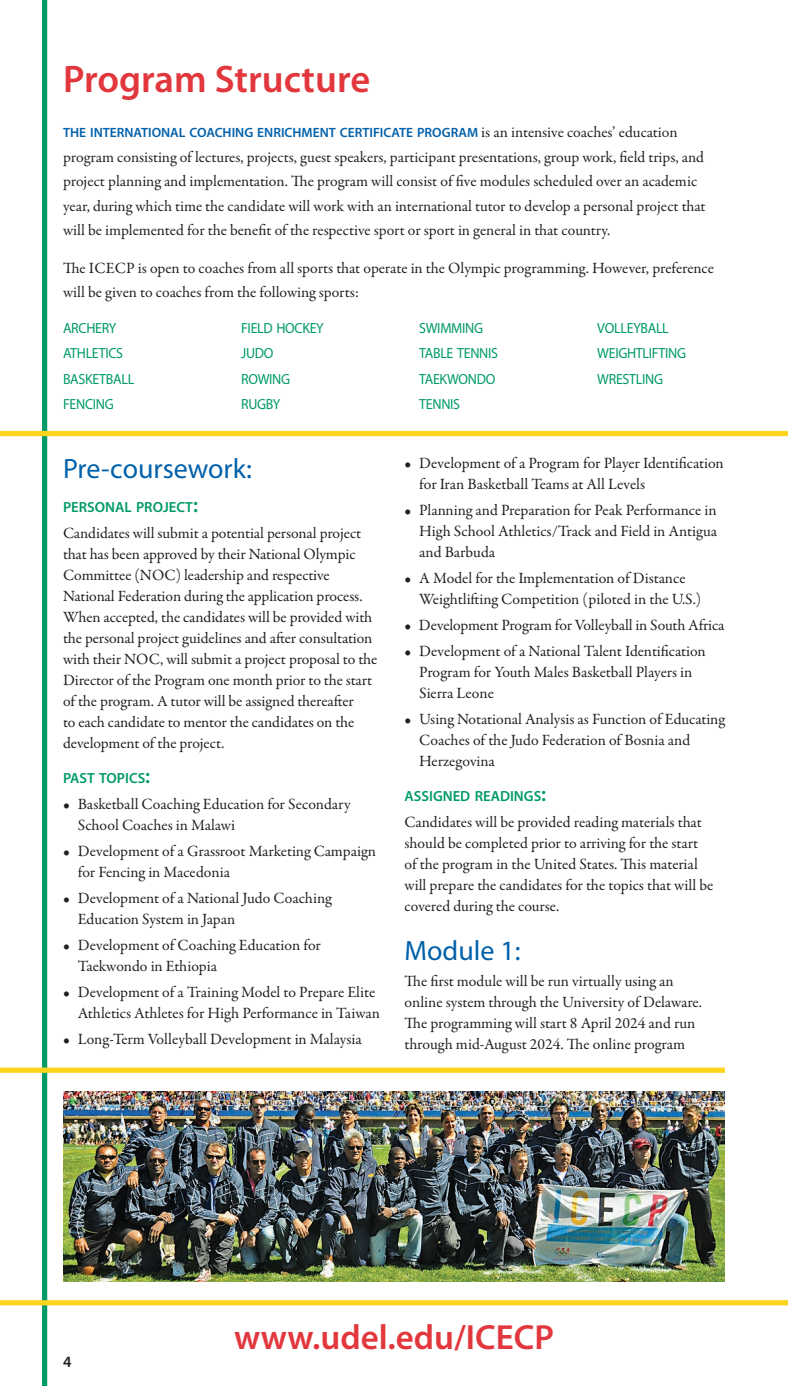
<style>
.page{position:relative;width:788px;height:1386px;background:#fff}
.page>*{position:absolute;margin:0;border:0;box-sizing:border-box;transform-origin:0 0}
.t1{font:600 38.5px "Myriad Pro";color:#e1373d}
.t2{font:600 35px "Myriad Pro";color:#e1373d}
.t3{font:28px "Myriad Pro";color:#0161aa}
.t4{font:15.75px/21px "Garamond Premr Pro";letter-spacing:-.005em;color:#231f20}
.t5{font:600 15.75px "Myriad Pro";color:#231f20}
.t6{font:14.7px/25.6px "Myriad Pro";letter-spacing:-.02em;color:#009a67;scale:.95 1}
.t7{font:600 14.7px "Myriad Pro";color:#009a67}
.t8{font:600 13.47px "Myriad Pro";color:#0161aa}
.s1{font-family:"Garamond Premr Pro";font-weight:400;font-size:15.75px;color:#231f20}
.s2{font-size:21px}
</style>
<div class="page">
<div style="left:42px;top:0;width:5px;height:1386px;background:#009a67"></div>
<div style="left:0;top:1300px;width:788px;height:5px;background:#fed41d"></div>
<div style="left:0;top:431px;width:788px;height:5px;background:#fed41d"></div>
<div style="left:0;top:1068px;width:724px;height:5px;background:#fed41d"></div>
<img style="left:63px;top:1091px;width:661px;height:191px">
<h1 class="t1" style="left:63px;top:54px;width:309px">Program Structure</h1>
<p class="t8" style="left:63px;top:124px;width:616px">THE INTERNATIONAL COACHING ENRICHMENT CERTIFICATE PROGRAM <span class="s1">is an intensive coaches’ education</span></p>
<p class="t4" style="left:63px;top:145px;width:644px;line-height:24.5px">program consisting of lectures, projects, guest speakers, participant presentations, group work, field trips, and project planning and implementation. The program will consist of five modules scheduled over an academic year, during which time the candidate will work with an international tutor to develop a personal project that will be implemented for the benefit of the respective sport or sport in general in that country.</p>
<p class="t4" style="left:63px;top:256px;width:652px;line-height:24.5px">The ICECP is open to coaches from all sports that operate in the Olympic programming. However, preference will be given to coaches from the following sports:</p>
<p class="t6" style="left:63px;top:315px;width:76px">ARCHERY<br>ATHLETICS<br>BASKETBALL<br>FENCING</p>
<p class="t6" style="left:241px;top:315px;width:89px">FIELD HOCKEY<br>JUDO<br>ROWING<br>RUGBY</p>
<p class="t6" style="left:419px;top:315px;width:84px">SWIMMING<br>TABLE TENNIS<br>TAEKWONDO<br>TENNIS</p>
<p class="t6" style="left:597px;top:315px;width:95px">VOLLEYBALL<br>WEIGHTLIFTING<br>WRESTLING</p>
<h3 class="t3" style="left:63px;top:451px;width:190px">Pre-coursework:</h3>
<p class="t7" style="left:63px;top:498px;width:136px">PERSONAL PROJECT<span class="s2">:</span></p>
<p class="t4" style="left:63px;top:523px;width:316px">Candidates will submit a potential personal project that has been approved by their National Olympic Committee (NOC) leadership and respective National Federation during the application process.<br>When accepted, the candidates will be provided with the personal project guidelines and after consultation with their NOC, will submit a project proposal to the Director of the Program one month prior to the start of the program. A tutor will be assigned thereafter<br>to each candidate to mentor the candidates on the development of the project.</p>
<p class="t7" style="left:63px;top:769px;width:89px">PAST TOPICS<span class="s2">:</span></p>
<p class="t4" style="left:78px;top:794px;width:274px;text-indent:-15px">• Basketball Coaching Education for Secondary<br>School Coaches in Malawi</p>
<p class="t4" style="left:78px;top:841px;width:300px;text-indent:-15px">• Development of a Grassroot Marketing Campaign for Fencing in Macedonia</p>
<p class="t4" style="left:78px;top:888px;width:255px;text-indent:-15px">• Development of a National Judo Coaching<br>Education System in Japan</p>
<p class="t4" style="left:78px;top:935px;width:245px;text-indent:-15px">• Development of Coaching Education for<br>Taekwondo in Ethiopia</p>
<p class="t4" style="left:78px;top:982px;width:304px;text-indent:-15px">• Development of a Training Model to Prepare Elite<br>Athletics Athletes for High Performance in Taiwan</p>
<p class="t4" style="left:63px;top:1029px;width:300px">• Long-Term Volleyball Development in Malaysia</p>
<p class="t4" style="left:419px;top:453px;width:306px;text-indent:-15px">• Development of a Program for Player Identification for Iran Basketball Teams at All Levels</p>
<p class="t4" style="left:419px;top:500px;width:299px;text-align:justify;text-indent:-15px">• Planning and Preparation for Peak Performance in High School Athletics/Track and Field in Antigua and Barbuda</p>
<p class="t4" style="left:419px;top:568px;width:283px;text-indent:-15px">• A Model for the Implementation of Distance<br>Weightlifting Competition (piloted in the U.S.)</p>
<p class="t4" style="left:404px;top:615px;width:321px">• Development Program for Volleyball in South Africa</p>
<p class="t4" style="left:419px;top:641px;width:288px;text-indent:-15px">• Development of a National Talent Identification<br>Program for Youth Males Basketball Players in<br>Sierra Leone</p>
<p class="t4" style="left:419px;top:709px;width:307px;text-indent:-15px">• Using Notational Analysis as Function of Educating<br>Coaches of the Judo Federation of Bosnia and<br>Herzegovina</p>
<p class="t7" style="left:404px;top:787px;width:143px">ASSIGNED READINGS<span class="s2">:</span></p>
<p class="t4" style="left:404px;top:812px;width:310px">Candidates will be provided reading materials that should be completed prior to arriving for the start of the program in the United States. This material will prepare the candidates for the topics that will be covered during the course.</p>
<h3 class="t3" style="left:404px;top:933px;width:118px">Module 1:</h3>
<p class="t4" style="left:404px;top:971px;width:299px">The first module will be run virtually using an online system through the University of Delaware.<br>The programming will start 8 April 2024 and run through mid-August 2024. The online program</p>
<p class="t5" style="left:63px;top:1351px;width:10px">4</p>
<h2 class="t2" style="left:234px;top:1315px;width:321px">www.udel.edu/ICECP</h2>
</div>
